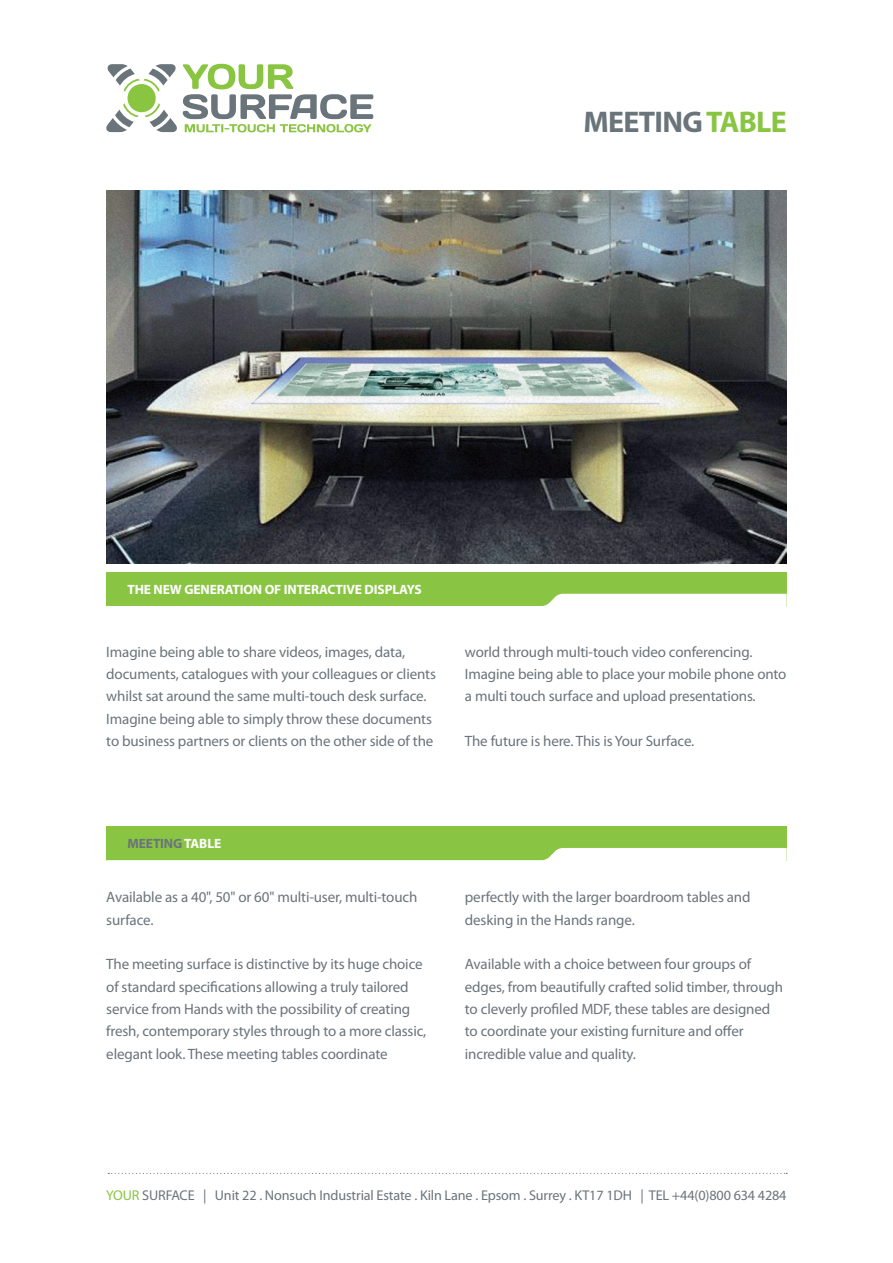
<style>
.page{position:relative;width:893px;height:1263px;background:#fff}
.page>*{position:absolute;margin:0;border:0;box-sizing:border-box;transform-origin:0 0}
.t1{font:700 30px "Myriad Pro";letter-spacing:-.025em;color:#6a747b}
.t2{font:15px/22.4px "Myriad Pro";letter-spacing:-.01em;color:#6a747b}
.t3{font:14.1px "Myriad Pro";letter-spacing:-.01em;color:#6a747b}
.t4{font:700 13.5px "Myriad Pro";letter-spacing:-.01em;color:#fff}
.t5{font:700 13.5px "Myriad Pro";letter-spacing:-.01em;color:#6a747b}
.s1{color:#89c542}
.s2{color:#fff}
</style>
<div class="page">
<div style="left:106px;top:826px;width:681px;height:34px;background:#89c542"></div>
<svg style="left:106px;top:848px;width:681px;height:13px"></svg>
<svg style="left:106px;top:64px;width:267px;height:68px"></svg>
<img style="left:106px;top:191px;width:681px;height:373px">
<svg style="left:108px;top:1173px;width:679px;height:1px"></svg>
<div style="left:106px;top:572px;width:681px;height:34px;background:#89c542"></div>
<svg style="left:106px;top:594px;width:681px;height:13px"></svg>
<h1 class="t1" style="left:584px;top:103px;width:205px">MEETING <span class="s1">TABLE</span></h1>
<p class="t4" style="left:127px;top:581px;width:296px">THE NEW GENERATION OF INTERACTIVE DISPLAYS</p>
<p class="t2" style="left:106px;top:640px;width:331px">Imagine being able to share videos, images, data, documents, catalogues with your colleagues or clients whilst sat around the same multi-touch desk surface.<br>Imagine being able to simply throw these documents to business partners or clients on the other side of the</p>
<p class="t2" style="left:465px;top:640px;width:323px">world through multi-touch video conferencing.<br>Imagine being able to place your mobile phone onto a multi touch surface and upload presentations.</p>
<p class="t2" style="left:465px;top:730px;width:231px">The future is here. This is Your Surface.</p>
<p class="t5" style="left:127px;top:835px;width:95px">MEETING <span class="s2">TABLE</span></p>
<p class="t2" style="left:106px;top:886px;width:313px">Available as a 40", 50" or 60" multi-user, multi-touch surface.</p>
<p class="t2" style="left:106px;top:953px;width:321px">The meeting surface is distinctive by its huge choice of standard specifications allowing a truly tailored service from Hands with the possibility of creating fresh, contemporary styles through to a more classic, elegant look. These meeting tables coordinate</p>
<p class="t2" style="left:465px;top:886px;width:287px">perfectly with the larger boardroom tables and desking in the Hands range.</p>
<p class="t2" style="left:465px;top:953px;width:320px">Available with a choice between four groups of edges, from beautifully crafted solid timber, through to cleverly profiled MDF, these tables are designed to coordinate your existing furniture and offer incredible value and quality.</p>
<p class="t3" style="left:106px;top:1187px;width:682px"><span class="s1">YOUR</span> SURFACE | Unit 22 . Nonsuch Industrial Estate . Kiln Lane . Epsom . Surrey . KT17 1DH | TEL +44(0)800 634 4284</p>
</div>
